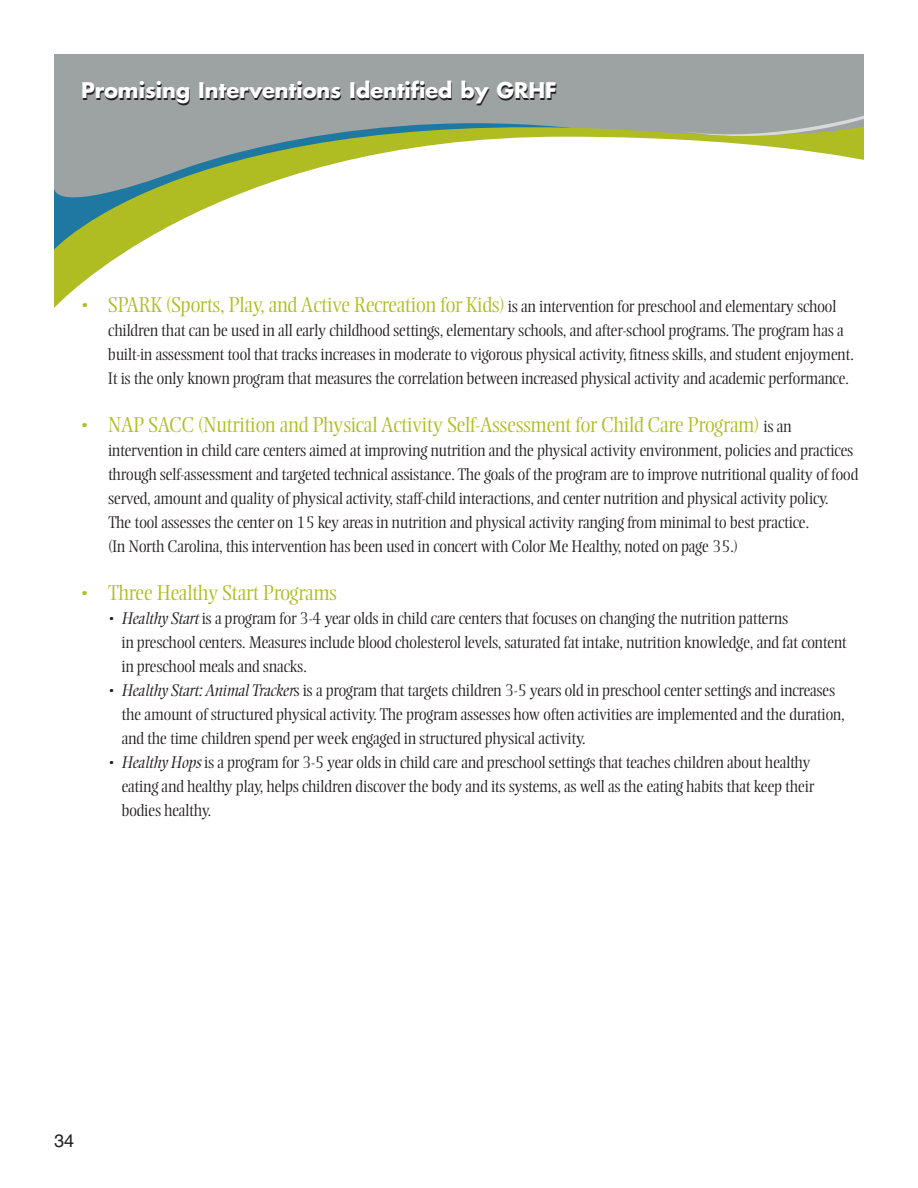
<style>
.page{position:relative;width:918px;height:1188px;background:#fff}
.page>*{position:absolute;margin:0;border:0;box-sizing:border-box;transform-origin:0 0}
.t1{font:300 21px "Ellington";letter-spacing:-.01em;color:#afbd22}
.t2{font:700 21px "Futura";color:#231f20}
.t3{font:18px "Helvetica";color:#231f20}
.t4{font:300 16.5px/24px "Ellington";letter-spacing:-.01em;color:#231f20}
.s1{font-size:21px;color:#afbd22}
.s2{font-size:16.5px;color:#231f20}
.s3{font-style:italic}
</style>
<div class="page">
<div style="left:54px;top:54px;width:810px;height:46px;background:#9da2a3"></div>
<svg style="left:54px;top:100px;width:810px;height:208px"></svg>
<svg style="left:678px;top:101px;width:186px;height:51px;background:#aeb58d"></svg>
<p class="t2" style="left:82px;top:82px;width:477px">Promising Interventions Identified by GRHF</p>
<p class="t4" style="left:108px;top:296px;width:747px;text-indent:-27px"><span class="s1">• SPARK (Sports, Play, and Active Recreation for Kids)</span> is an intervention for preschool and elementary school children that can be used in all early childhood settings, elementary schools, and after-school programs. The program has a built-in assessment tool that tracks increases in moderate to vigorous physical activity, fitness skills, and student enjoyment.<br>It is the only known program that measures the correlation between increased physical activity and academic performance.</p>
<p class="t1" style="left:81px;top:417px;width:712px">• NAP SACC (Nutrition and Physical Activity Self-Assessment for Child Care Program) <span class="s2">is an</span></p>
<p class="t4" style="left:108px;top:440px;width:752px">intervention in child care centers aimed at improving nutrition and the physical activity environment, policies and practices through self-assessment and targeted technical assistance. The goals of the program are to improve nutritional quality of food served, amount and quality of physical activity, staff-child interactions, and center nutrition and physical activity policy.<br>The tool assesses the center on 15 key areas in nutrition and physical activity ranging from minimal to best practice.<br>(In North Carolina, this intervention has been used in concert with Color Me Healthy, noted on page 35.)</p>
<p class="t1" style="left:81px;top:585px;width:257px">• Three Healthy Start Programs</p>
<p class="t4" style="left:122px;top:608px;width:727px;text-indent:-14px"><span class="s3">• Healthy Start</span> is a program for 3-4 year olds in child care centers that focuses on changing the nutrition patterns<br>in preschool centers. Measures include blood cholesterol levels, saturated fat intake, nutrition knowledge, and fat content in preschool meals and snacks.</p>
<p class="t4" style="left:121px;top:680px;width:725px;text-indent:-13px"><span class="s3">• Healthy Start: Animal Tracker</span>s is a program that targets children 3-5 years old in preschool center settings and increases the amount of structured physical activity. The program assesses how often activities are implemented and the duration, and the time children spend per week engaged in structured physical activity.</p>
<p class="t4" style="left:121px;top:752px;width:694px;text-indent:-14px"><span class="s3">• Healthy Hops</span> is a program for 3-5 year olds in child care and preschool settings that teaches children about healthy eating and healthy play, helps children discover the body and its systems, as well as the eating habits that keep their bodies healthy.</p>
<p class="t3" style="left:54px;top:1134px;width:22px">34</p>
</div>
